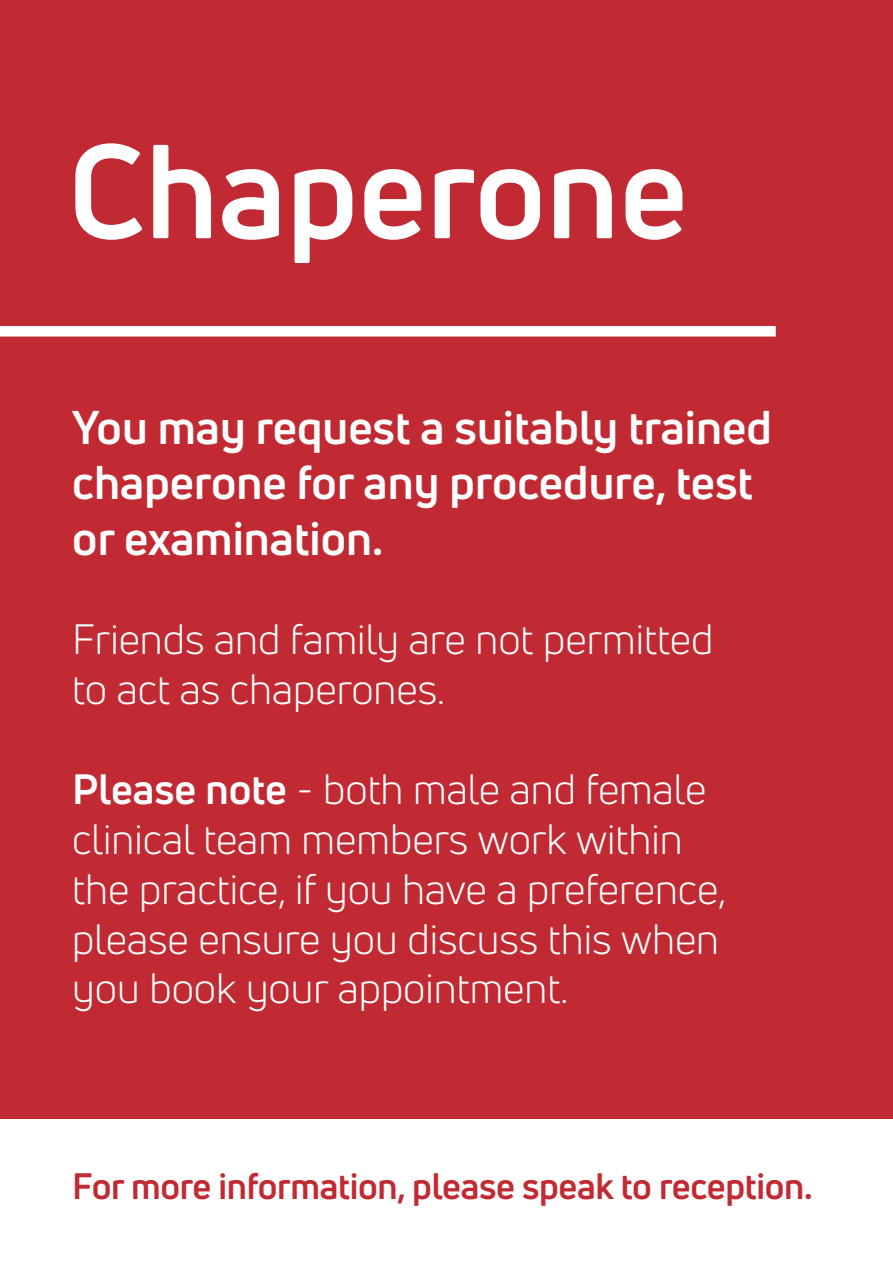
<style>
.page{position:relative;width:893px;height:1263px;background:#fff}
.page>*{position:absolute;margin:0;border:0;box-sizing:border-box;transform-origin:0 0}
.t1{font:700 130.5px "Uni Neue";color:#fff}
.t2{font:700 46.35px/55.7px "Uni Neue";color:#fff}
.t3{font:41.55px/49.8px "Uni Neue";color:#fff}
.t4{font:700 36px "Uni Neue";letter-spacing:-.01em;color:#c12a33}
.s1{font-weight:700}
</style>
<div class="page">
<div style="left:0;top:0;width:893px;height:1118px;background:#c12a33"></div>
<div style="left:0;top:326px;width:776px;height:10px;background:#fff"></div>
<h1 class="t1" style="left:68px;top:110px;width:622px">Chaperone</h1>
<p class="t2" style="left:72px;top:398px;width:701px">You may request a suitably trained chaperone for any procedure, test or examination.</p>
<p class="t3" style="left:72px;top:614px;width:643px">Friends and family are not permitted to act as chaperones.</p>
<p class="t3" style="left:72px;top:764px;width:655px"><span class="s1">Please note</span> - both male and female clinical team members work within the practice, if you have a preference, please ensure you discuss this when you book your appointment.</p>
<p class="t4" style="left:72px;top:1164px;width:742px">For more information, please speak to reception.</p>
</div>
